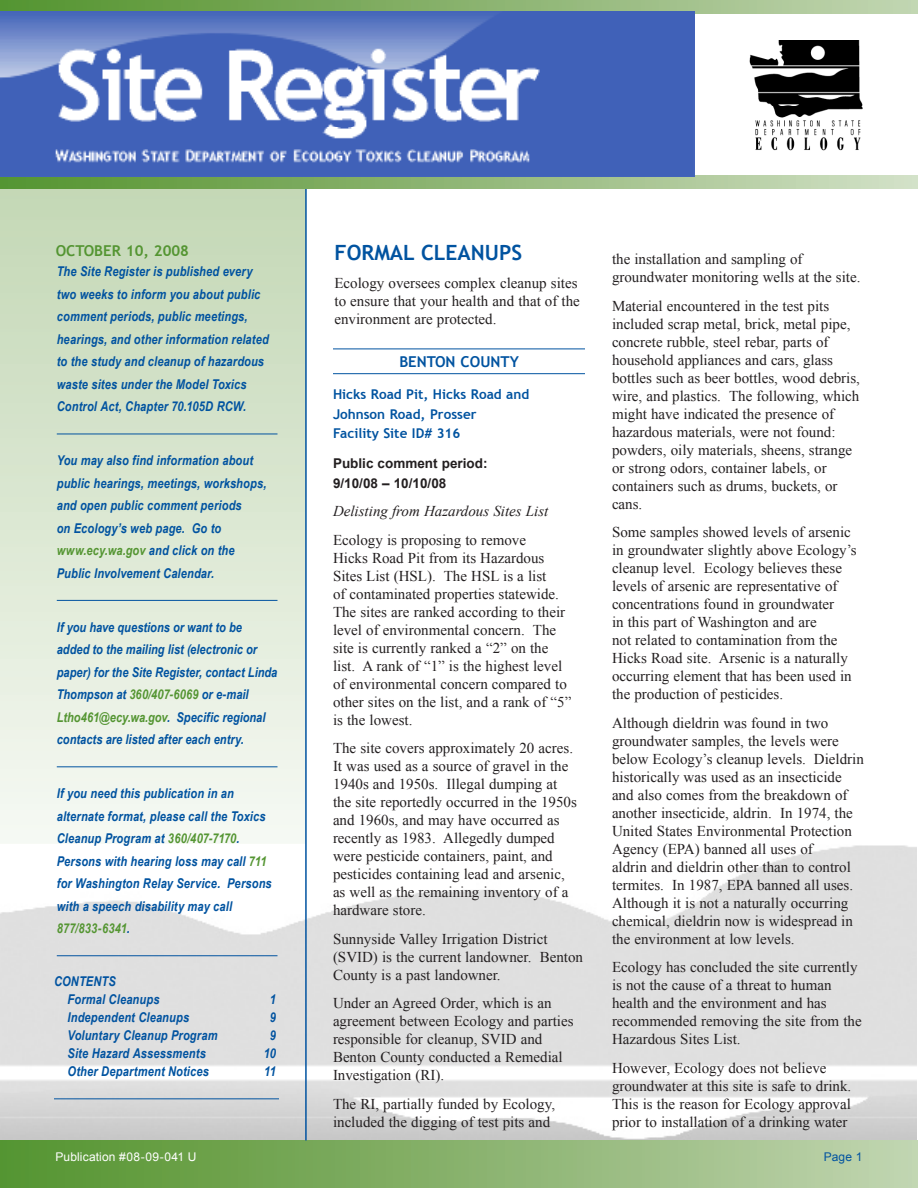
<style>
.page{position:relative;width:918px;height:1188px;background:#fff}
.page>*{position:absolute;margin:0;border:0;box-sizing:border-box;transform-origin:0 0}
.HEADERS{font:700 21px "Trebuchet MS";color:#0153a0}
.Body_Copy{font:15px/18px "Times New Roman";color:#231f20}
.t1{font:italic 15px "Times New Roman";color:#231f20}
.Publication_DATE{font:700 15px "Trebuchet MS";color:#549532}
.County_Subhead{font:700 15px "Trebuchet MS";color:#0153a0}
.TEST_SIDE_BAR_LEAD{font:italic 700 13.5px/22.5px "Arial Narrow";letter-spacing:.01em;color:#0153a0}
.County_Name_Add_BLUE{font:700 13.5px/19.5px "Trebuchet MS";color:#0153a0}
.Public_Comment{font:700 13.5px/19.5px "Arial";color:#231f20}
.PUB___Pg__s{font:12px "Arial";letter-spacing:.015em;color:#fff}
.PUB___Pg__s-2{font:12px "Arial";color:#0153a0}
.s1{color:#549532}
</style>
<div class="page">
<svg style="left:0;top:189px;width:305px;height:654px;background:#dbe7d3"></svg>
<img style="left:0;top:845px;width:916px;height:296px">
<div style="left:0;top:1141px;width:918px;height:47px;background:linear-gradient(to right,#53922d,#c0d3af)"></div>
<hr style="left:305px;top:176px;width:2px;height:965px;background:#0153a0">
<svg style="left:0;top:175px;width:918px;height:14px;background:#93b97a"></svg>
<svg style="left:0;top:0;width:918px;height:14px;background:#87af75"></svg>
<img style="left:0;top:12px;width:694px;height:165px">
<img style="left:750px;top:40px;width:112px;height:110px">
<hr style="left:54px;top:1098px;width:225px;height:1px;background:#0153a0">
<hr style="left:333px;top:349px;width:252px;height:1px;background:#0153a0">
<hr style="left:333px;top:373px;width:252px;height:1px;background:#0153a0">
<hr style="left:57px;top:434px;width:221px;height:1px;background:#0153a0">
<hr style="left:57px;top:600px;width:221px;height:1px;background:#0153a0">
<hr style="left:57px;top:766px;width:221px;height:1px;background:#0153a0">
<hr style="left:57px;top:955px;width:221px;height:1px;background:#0153a0">
<p class="Publication_DATE" style="left:56px;top:241px;width:135px">october 10, 2008</p>
<p class="TEST_SIDE_BAR_LEAD" style="left:57px;top:260px;width:214px">The Site Register is published every two weeks to inform you about public comment periods, public meetings, hearings, and other information related to the study and cleanup of hazardous waste sites under the Model Toxics Control Act, Chapter 70.105D RCW.</p>
<p class="TEST_SIDE_BAR_LEAD" style="left:57px;top:449px;width:211px">You may also find information about public hearings, meetings, workshops, and open public comment periods<br>on Ecology’s web page. Go to <span class="s1">www.ecy.wa.gov</span> and click on the<br>Public Involvement Calendar.</p>
<p class="TEST_SIDE_BAR_LEAD" style="left:57px;top:615px;width:222px">If you have questions or want to be added to the mailing list (electronic or paper) for the Site Register, contact Linda Thompson at <span class="s1">360/407-6069</span> or e-mail <span class="s1">Ltho461@ecy.wa.gov</span>. Specific regional contacts are listed after each entry.</p>
<p class="TEST_SIDE_BAR_LEAD" style="left:57px;top:782px;width:216px">If you need this publication in an alternate format, please call the Toxics Cleanup Program at <span class="s1">360/407-7170</span>.<br>Persons with hearing loss may call <span class="s1">711 </span>for Washington Relay Service. Persons with a speech disability may call <span class="s1">877/833-6341</span>.</p>
<p class="TEST_SIDE_BAR_LEAD" style="left:68px;top:972px;width:94px;line-height:18px;text-indent:-14px">CONTENTS<br>Formal Cleanups</p>
<p class="TEST_SIDE_BAR_LEAD" style="left:270px;top:988px;width:8px">1</p>
<p class="TEST_SIDE_BAR_LEAD" style="left:68px;top:1006px;width:123px">Independent Cleanups</p>
<p class="TEST_SIDE_BAR_LEAD" style="left:270px;top:1006px;width:8px">9</p>
<p class="TEST_SIDE_BAR_LEAD" style="left:68px;top:1024px;width:152px">Voluntary Cleanup Program</p>
<p class="TEST_SIDE_BAR_LEAD" style="left:270px;top:1024px;width:8px">9</p>
<p class="TEST_SIDE_BAR_LEAD" style="left:68px;top:1042px;width:140px">Site Hazard Assessments</p>
<p class="TEST_SIDE_BAR_LEAD" style="left:264px;top:1042px;width:14px">10</p>
<p class="TEST_SIDE_BAR_LEAD" style="left:68px;top:1060px;width:143px">Other Department Notices</p>
<p class="TEST_SIDE_BAR_LEAD" style="left:264px;top:1060px;width:13px">11</p>
<p class="HEADERS" style="left:334px;top:239px;width:189px">Formal Cleanups</p>
<p class="Body_Copy" style="left:334px;top:274px;width:247px">Ecology oversees complex cleanup sites to ensure that your health and that of the environment are protected.</p>
<p class="County_Subhead" style="left:399px;top:352px;width:121px">Benton County</p>
<p class="County_Name_Add_BLUE" style="left:333px;top:385px;width:198px">Hicks Road Pit, Hicks Road and<br>Johnson Road, Prosser<br>Facility Site ID# 316</p>
<p class="Public_Comment" style="left:333px;top:454px;width:156px">Public comment period:<br>9/10/08 – 10/10/08</p>
<p class="t1" style="left:333px;top:501px;width:217px">Delisting from Hazardous Sites List</p>
<p class="Body_Copy" style="left:333px;top:530px;width:240px">Ecology is proposing to remove<br>Hicks Road Pit from its Hazardous Sites List (HSL). The HSL is a list<br>of contaminated properties statewide.<br>The sites are ranked according to their level of environmental concern. The site is currently ranked a “2” on the list. A rank of “1” is the highest level of environmental concern compared to other sites on the list, and a rank of “5” is the lowest.</p>
<p class="Body_Copy" style="left:333px;top:739px;width:245px">The site covers approximately 20 acres.<br>It was used as a source of gravel in the 1940s and 1950s. Illegal dumping at the site reportedly occurred in the 1950s and 1960s, and may have occurred as recently as 1983. Allegedly dumped were pesticide containers, paint, and pesticides containing lead and arsenic, as well as the remaining inventory of a hardware store.</p>
<p class="Body_Copy" style="left:333px;top:929px;width:252px">Sunnyside Valley Irrigation District (SVID) is the current landowner. Benton<br>County is a past landowner.</p>
<p class="Body_Copy" style="left:333px;top:994px;width:242px">Under an Agreed Order, which is an agreement between Ecology and parties responsible for cleanup, SVID and<br>Benton County conducted a Remedial<br>Investigation (RI).</p>
<p class="Body_Copy" style="left:333px;top:1094px;width:224px">The RI, partially funded by Ecology, included the digging of test pits and</p>
<p class="Body_Copy" style="left:612px;top:250px;width:250px">the installation and sampling of groundwater monitoring wells at the site.</p>
<p class="Body_Copy" style="left:612px;top:297px;width:250px">Material encountered in the test pits included scrap metal, brick, metal pipe, concrete rubble, steel rebar, parts of household appliances and cars, glass bottles such as beer bottles, wood debris, wire, and plastics. The following, which might have indicated the presence of hazardous materials, were not found: powders, oily materials, sheens, strange or strong odors, container labels, or containers such as drums, buckets, or cans.</p>
<p class="Body_Copy" style="left:612px;top:523px;width:246px">Some samples showed levels of arsenic in groundwater slightly above Ecology’s cleanup level. Ecology believes these levels of arsenic are representative of concentrations found in groundwater<br>in this part of Washington and are<br>not related to contamination from the Hicks Road site. Arsenic is a naturally occurring element that has been used in the production of pesticides.</p>
<p class="Body_Copy" style="left:612px;top:714px;width:253px">Although dieldrin was found in two groundwater samples, the levels were below Ecology’s cleanup levels. Dieldrin historically was used as an insecticide and also comes from the breakdown of another insecticide, aldrin. In 1974, the United States Environmental Protection Agency (EPA) banned all uses of<br>aldrin and dieldrin other than to control termites. In 1987, EPA banned all uses.<br>Although it is not a naturally occurring chemical, dieldrin now is widespread in the environment at low levels.</p>
<p class="Body_Copy" style="left:612px;top:958px;width:251px">Ecology has concluded the site currently is not the cause of a threat to human health and the environment and has recommended removing the site from the Hazardous Sites List.</p>
<p class="Body_Copy" style="left:612px;top:1059px;width:241px">However, Ecology does not believe groundwater at this site is safe to drink.<br>This is the reason for Ecology approval prior to installation of a drinking water</p>
<p class="PUB___Pg__s" style="left:56px;top:1149px;width:142px">Publication #08-09-041 U</p>
<p class="PUB___Pg__s-2" style="left:824px;top:1149px;width:40px">Page 1</p>
</div>
